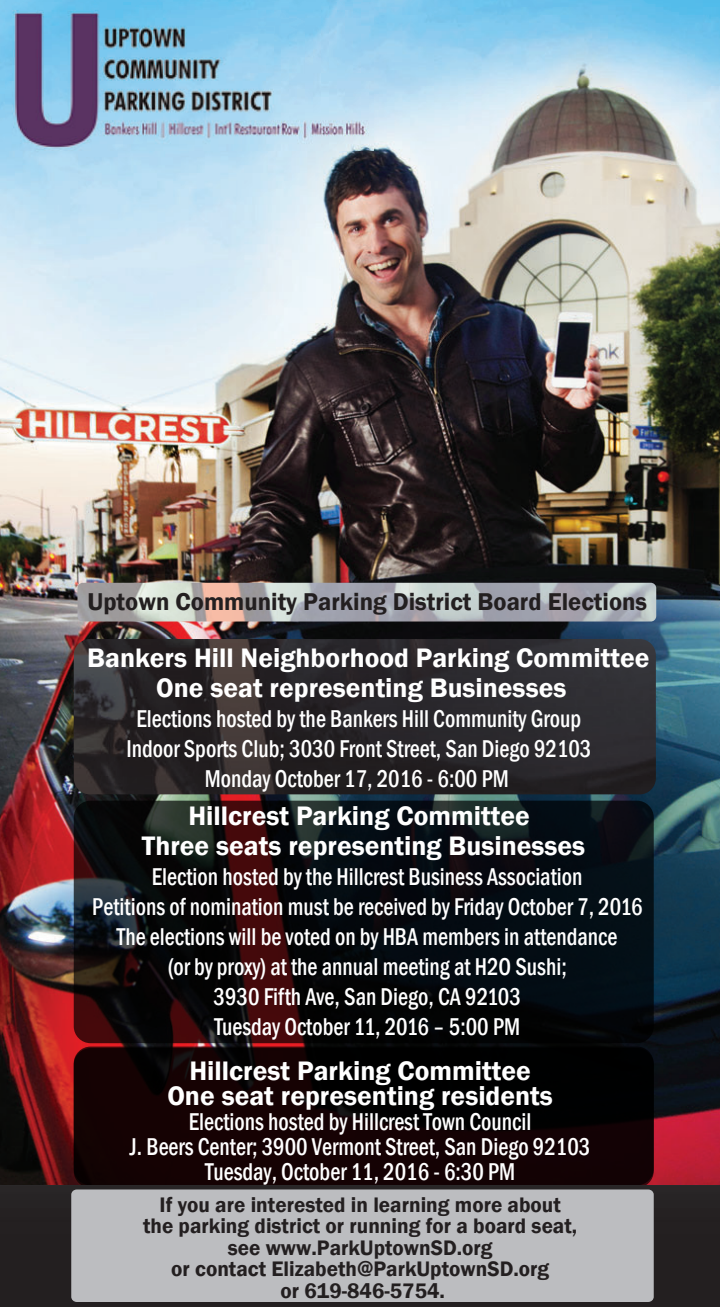
<style>
.page{position:relative;width:720px;height:1307px;background:#fff}
.page>*{position:absolute;margin:0;border:0;box-sizing:border-box;transform-origin:0 0}
.t1{font:600 27.5px/30px "Franklin Gothic";color:#fff;text-align:center}
.t2{font:500 condensed 25px/30px "Franklin Gothic";color:#fff;text-align:center;scale:.9 1}
.t3{font:600 25px "Franklin Gothic";color:#231f20}
.t4{font:600 21.5px/21.5px "Franklin Gothic";color:#231f20;text-align:center}
</style>
<div class="page">
<img style="left:0;top:0;width:720px;height:1186px">
<svg style="left:74px;top:801px;width:580px;height:242px;background:#0e0c0f"></svg>
<svg style="left:74px;top:1046px;width:580px;height:142px;background:#241314"></svg>
<svg style="left:74px;top:1048px;width:580px;height:137px;background:#0d0102"></svg>
<div style="left:0;top:1186px;width:720px;height:121px;background:#231f20"></div>
<img style="left:5px;top:3px;width:368px;height:148px">
<img style="left:74px;top:639px;width:582px;height:155px">
<img style="left:78px;top:583px;width:578px;height:38px">
<div style="left:71px;top:1189px;width:583px;height:113px;background:#bcbdc0"></div>
<p class="t3" style="left:88px;top:586px;width:561px">Uptown Community Parking District Board Elections</p>
<p class="t1" style="left:87px;top:643px;width:564px">Bankers Hill Neighborhood Parking Committee<br>One seat representing Businesses</p>
<p class="t2" style="left:126px;top:703px;width:518px">Elections hosted by the Bankers Hill Community Group<br>Indoor Sports Club; 3030 Front Street, San Diego 92103<br>Monday October 17, 2016 - 6:00 PM</p>
<p class="t1" style="left:142px;top:801px;width:445px">Hillcrest Parking Committee<br>Three seats representing Businesses</p>
<p class="t2" style="left:92px;top:862px;width:613px">Election hosted by the Hillcrest Business Association<br>Petitions of nomination must be received by Friday October 7, 2016</p>
<p class="t2" style="left:117px;top:922px;width:558px">The elections will be voted on by HBA members in attendance (or by proxy) at the annual meeting at H2O Sushi;<br>3930 Fifth Ave, San Diego, CA 92103<br>Tuesday October 11, 2016 – 5:00 PM</p>
<p class="t1" style="left:167px;top:1059px;width:387px;line-height:25px">Hillcrest Parking Committee<br>One seat representing residents</p>
<p class="t2" style="left:130px;top:1109px;width:513px;line-height:25px">Elections hosted by Hillcrest Town Council<br>J. Beers Center; 3900 Vermont Street, San Diego 92103<br>Tuesday, October 11, 2016 - 6:30 PM</p>
<p class="t4" style="left:143px;top:1194px;width:436px">If you are interested in learning more about the parking district or running for a board seat, see www.ParkUptownSD.org<br>or contact Elizabeth@ParkUptownSD.org<br>or 619-846-5754.</p>
</div>
